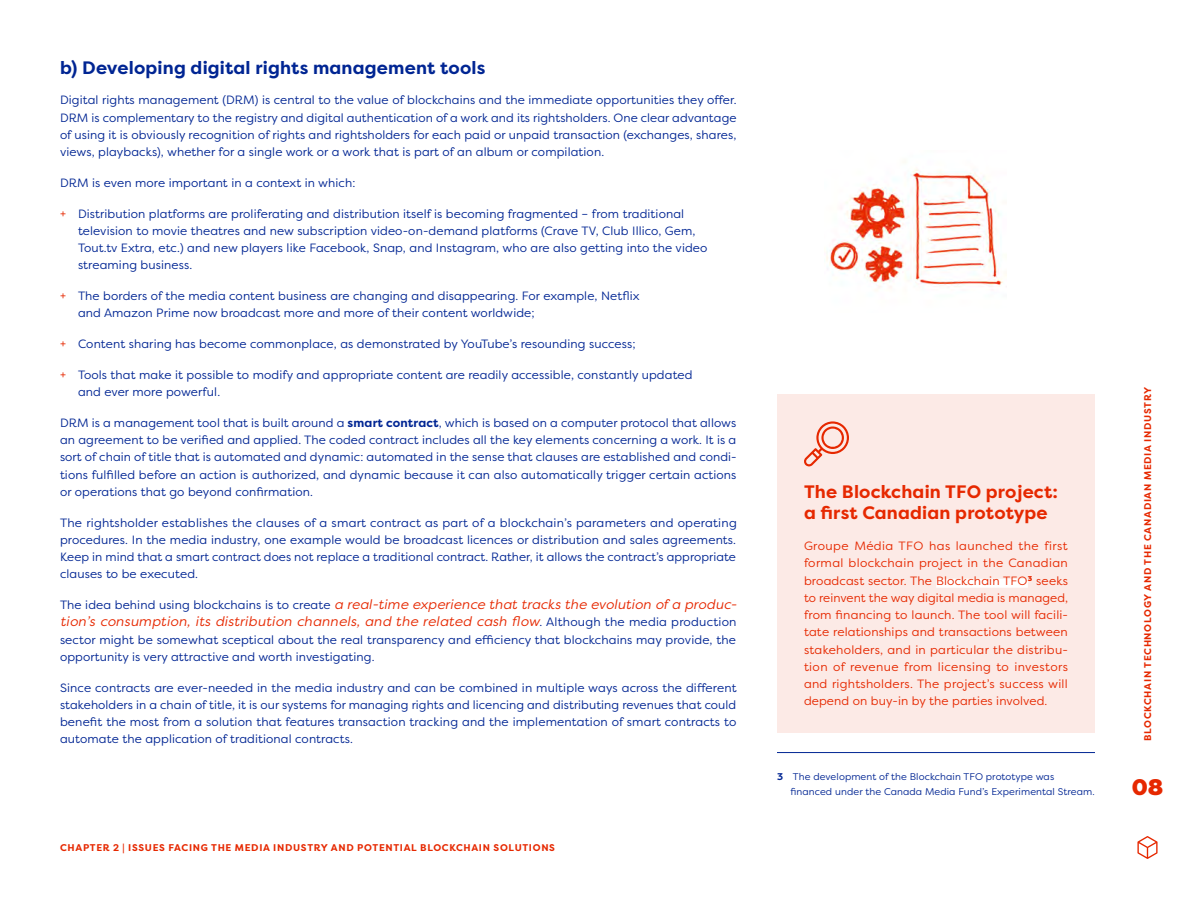
<style>
.page{position:relative;width:1200px;height:900px;background:#fff}
.page>*{position:absolute;margin:0;border:0;box-sizing:border-box;transform-origin:0 0}
.t1{font:900 22.5px "Filson Pro";color:#e62800}
.t2{font:700 18px/21px "Filson Pro";letter-spacing:.01em;color:#e62800}
.t3{font:700 18px "Filson Pro";letter-spacing:.01em;color:#002593}
.t4{font:italic 13.5px/17.2px "Filson Pro";letter-spacing:.01em;color:#e62800}
.t5{font:12px/17.2px "Filson Pro";letter-spacing:.01em;color:#002593;text-align:justify}
.t6{font:12px/17.2px "Filson Pro";letter-spacing:.01em;color:#e62800;text-align:justify}
.t7{font:700 9.75px "Filson Pro";letter-spacing:.07em;color:#e62800}
.t8{font:9.75px/15px "Filson Pro";letter-spacing:.01em;color:#002593}
.s1{font-family:"Brandon Grotesque";color:#e62800}
.s2{font-weight:700}
.s3{font-style:normal;font-size:12px;color:#002593}
</style>
<div class="page">
<svg style="left:1137px;top:836px;width:21px;height:23px"></svg>
<div style="left:777px;top:394px;width:318px;height:338px;background:#fceae6"></div>
<div style="left:936px;top:579px;width:92px;height:9px;background:#fff"></div>
<svg style="left:804px;top:421px;width:45px;height:45px"></svg>
<hr style="left:777px;top:752px;width:318px;height:1px;background:#002593">
<img style="left:826px;top:169px;width:181px;height:122px">
<h2 class="t3" style="left:60px;top:56px;width:427px">b) Developing digital rights management tools</h2>
<p class="t5" style="left:60px;top:91px;width:678px">Digital rights management (DRM) is central to the value of blockchains and the immediate opportunities they offer.<br>DRM is complementary to the registry and digital authentication of a work and its rightsholders. One clear advantage of using it is obviously recognition of rights and rightsholders for each paid or unpaid transaction (exchanges, shares, views, playbacks), whether for a single work or a work that is part of an album or compilation.</p>
<p class="t5" style="left:60px;top:174px;width:297px">DRM is even more important in a context in which:</p>
<p class="t5" style="left:78px;top:204px;width:631px;text-align:left;text-indent:-18px"><span class="s1">+</span> Distribution platforms are proliferating and distribution itself is becoming fragmented – from traditional television to movie theatres and new subscription video-on-demand platforms (Crave TV, Club Illico, Gem, Tout.tv Extra, etc.) and new players like Facebook, Snap, and Instagram, who are also getting into the video streaming business.</p>
<p class="t5" style="left:78px;top:287px;width:563px;text-indent:-18px"><span class="s1">+</span> The borders of the media content business are changing and disappearing. For example, Netflix and Amazon Prime now broadcast more and more of their content worldwide;</p>
<p class="t5" style="left:60px;top:335px;width:577px"><span class="s1">+</span> Content sharing has become commonplace, as demonstrated by YouTube’s resounding success;</p>
<p class="t5" style="left:78px;top:366px;width:616px;text-indent:-18px"><span class="s1">+</span> Tools that make it possible to modify and appropriate content are readily accessible, constantly updated and ever more powerful.</p>
<p class="t5" style="left:60px;top:414px;width:678px">DRM is a management tool that is built around a <span class="s2">smart contract</span>, which is based on a computer protocol that allows an agreement to be verified and applied. The coded contract includes all the key elements concerning a work. It is a sort of chain of title that is automated and dynamic: automated in the sense that clauses are established and condi&shy;tions fulfilled before an action is authorized, and dynamic because it can also automatically trigger certain actions or operations that go beyond confirmation.</p>
<p class="t5" style="left:60px;top:513px;width:678px">The rightsholder establishes the clauses of a smart contract as part of a blockchain’s parameters and operating procedures. In the media industry, one example would be broadcast licences or distribution and sales agreements.<br>Keep in mind that a smart contract does not replace a traditional contract. Rather, it allows the contract’s appropriate clauses to be executed.</p>
<p class="t4" style="left:60px;top:595px;width:678px"><span class="s3">The idea behind using blockchains is to create</span> a real-time experience that tracks the evolution of a produc&shy;tion’s consumption, its distribution channels, and the related cash flow<span class="s3">. Although the media production</span></p>
<p class="t5" style="left:60px;top:630px;width:678px">sector might be somewhat sceptical about the real transparency and efficiency that blockchains may provide, the opportunity is very attractive and worth investigating.</p>
<p class="t5" style="left:60px;top:678px;width:678px">Since contracts are ever-needed in the media industry and can be combined in multiple ways across the different stakeholders in a chain of title, it is our systems for managing rights and licencing and distributing revenues that could benefit the most from a solution that features transaction tracking and the implementation of smart contracts to automate the application of traditional contracts.</p>
<p class="t7" style="left:60px;top:842px;width:496px">CHAPTER 2 | ISSUES FACING THE MEDIA INDUSTRY AND POTENTIAL BLOCKCHAIN SOLUTIONS</p>
<h2 class="t2" style="left:804px;top:482px;width:256px">The Blockchain TFO project: a first Canadian prototype</h2>
<p class="t6" style="left:804px;top:537px;width:266px">Groupe Média TFO has launched the first formal blockchain project in the Canadian broadcast sector. The Blockchain TFO<sup>3</sup> seeks to reinvent the way digital media is managed, from financing to launch. The tool will facili&shy;tate relationships and transactions between stakeholders, and in particular the distribu&shy;tion of revenue from licensing to investors and rightsholders. The project’s success will depend on buy-in by the parties involved.</p>
<p class="t8" style="left:791px;top:769px;width:306px;text-indent:-14px"><span class="s2">3</span> The development of the Blockchain TFO prototype was financed under the Canada Media Fund’s Experimental Stream.</p>
<p class="t7" style="left:1142px;top:741px;width:355px;rotate:-90deg">BLOCKCHAIN TECHNOLOGY AND THE CANADIAN MEDIA INDUSTRY</p>
<h1 class="t1" style="left:1132px;top:773px;width:33px">08</h1>
</div>
